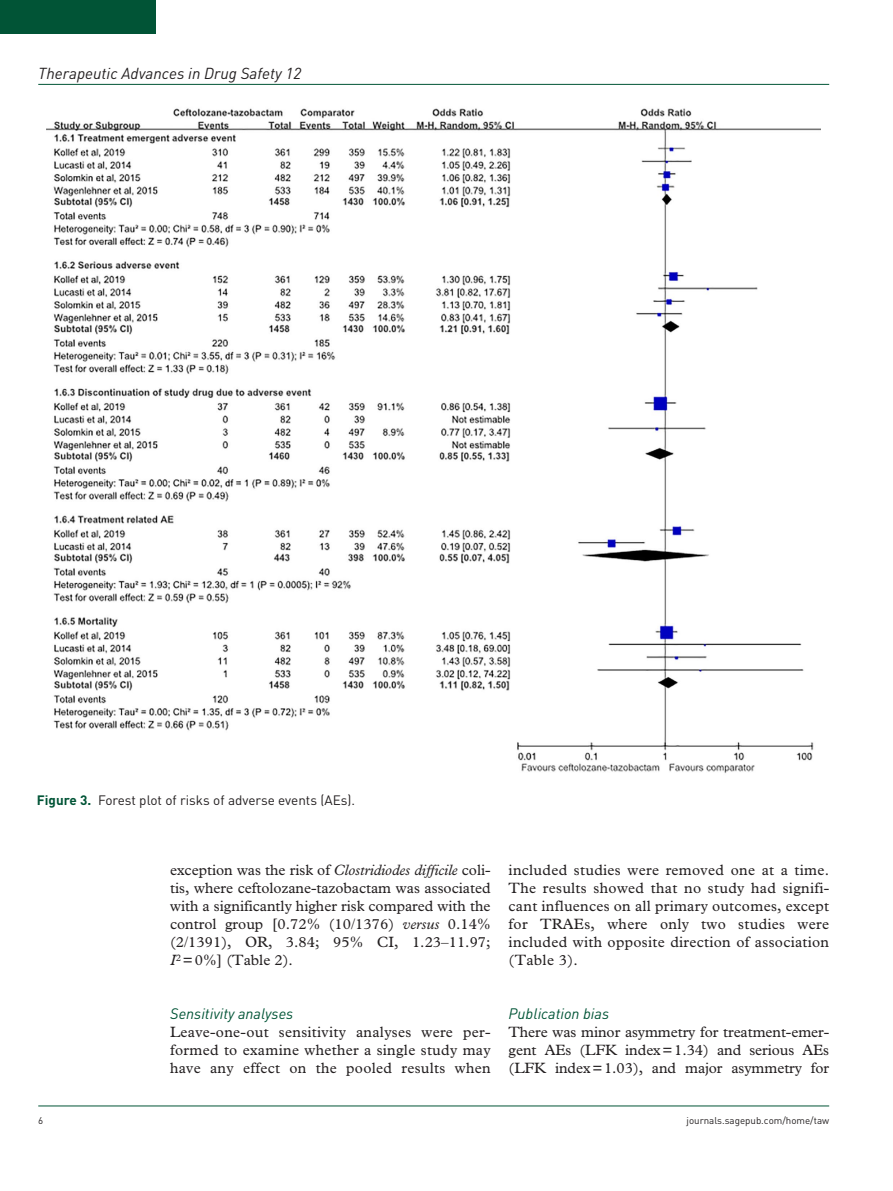
<style>
.page{position:relative;width:893px;height:1191px;background:#fff}
.page>*{position:absolute;margin:0;border:0;box-sizing:border-box;transform-origin:0 0}
.t1{font:italic 15.75px "DIN";color:#231f20}
.t2{font:15px/18px "Plantin Std";letter-spacing:.01em;color:#231f20;text-align:justify}
.t3{font:italic 15px "DIN";color:#015436}
.t4{font:13.5px "DIN";color:#231f20}
.t5{font:9.75px "DIN";color:#231f20}
.s1{font-weight:700;color:#015436}
.s2{font-style:italic}
</style>
<div class="page">
<hr style="left:38px;top:1105px;width:791px;height:1px;background:#015436">
<div style="left:0;top:0;width:155px;height:34px;background:#015436"></div>
<hr style="left:38px;top:84px;width:791px;height:1px;background:#015436">
<img style="left:46px;top:108px;width:774px;height:665px">
<p class="t1" style="left:38px;top:63px;width:264px">Therapeutic Advances in Drug Safety 12</p>
<p class="t4" style="left:37px;top:792px;width:320px"><span class="s1">Figure 3.</span> Forest plot of risks of adverse events (AEs).</p>
<p class="t2" style="left:170px;top:861px;width:322px">exception was the risk of <span class="s2">Clostridiodes difficile</span> coli&shy;tis, where ceftolozane-tazobactam was associated with a significantly higher risk compared with the control group [0.72% (10/1376) <span class="s2">versus</span> 0.14% (2/1391), OR, 3.84; 95% CI, 1.23–11.97; <span class="s2">I</span><sup>2</sup> =0%] (Table 2).</p>
<p class="t3" style="left:170px;top:1004px;width:125px">Sensitivity analyses</p>
<p class="t2" style="left:170px;top:1023px;width:322px">Leave-one-out sensitivity analyses were per&shy;formed to examine whether a single study may have any effect on the pooled results when</p>
<p class="t2" style="left:509px;top:861px;width:322px">included studies were removed one at a time.<br>The results showed that no study had signifi&shy;cant influences on all primary outcomes, except for TRAEs, where only two studies were included with opposite direction of association (Table 3).</p>
<p class="t3" style="left:509px;top:1004px;width:102px">Publication bias</p>
<p class="t2" style="left:509px;top:1023px;width:322px">There was minor asymmetry for treatment-emer&shy;gent AEs (LFK index=1.34) and serious AEs (LFK index=1.03), and major asymmetry for</p>
<p class="t5" style="left:38px;top:1114px;width:7px">6</p>
<p class="t5" style="left:687px;top:1114px;width:144px">journals.sagepub.com/home/taw</p>
</div>
